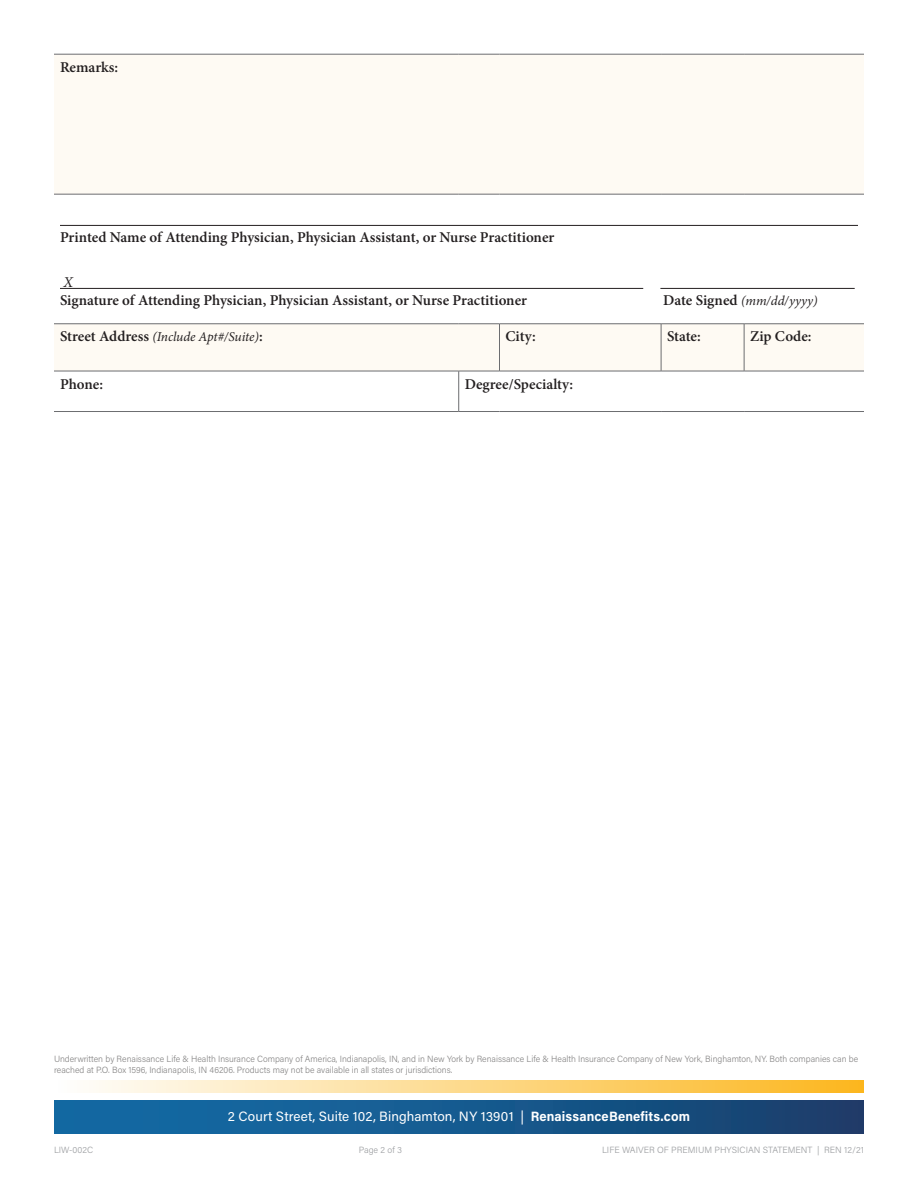
<style>
.page{position:relative;width:918px;height:1188px;background:#fff}
.page>*{position:absolute;margin:0;border:0;box-sizing:border-box;transform-origin:0 0}
.t1{font:600 15px "Minion Pro";letter-spacing:-.005em;color:#231f20}
.t2{font:italic 15px "Minion Pro";color:#231f20}
.t3{font:13.5px "Acumin Pro";letter-spacing:.005em;color:#fff}
.t4{font:italic 13.5px "Minion Pro";letter-spacing:-.01em;color:#231f20}
.t5{font:300 9px/10.8px "Acumin Pro";color:#888787}
.t6{font:300 9px "Acumin Pro";color:#9d9fa2}
.s1{font-weight:600;font-style:normal;font-size:15px}
.s2{font-weight:700}
</style>
<div class="page">
<svg style="left:54px;top:55px;width:810px;height:316px;fill:#fefaf3"></svg>
<hr style="left:458px;top:371px;width:1px;height:40px;background:#6c6d70">
<hr style="left:54px;top:54px;width:405px;height:1px;background:#6c6d70">
<hr style="left:459px;top:54px;width:41px;height:1px;background:#6c6d70">
<hr style="left:500px;top:54px;width:161px;height:1px;background:#6c6d70">
<hr style="left:661px;top:54px;width:83px;height:1px;background:#6c6d70">
<hr style="left:744px;top:54px;width:120px;height:1px;background:#6c6d70">
<hr style="left:54px;top:194px;width:405px;height:1px;background:#6c6d70">
<hr style="left:459px;top:194px;width:41px;height:1px;background:#6c6d70">
<hr style="left:500px;top:194px;width:161px;height:1px;background:#6c6d70">
<hr style="left:661px;top:194px;width:83px;height:1px;background:#6c6d70">
<hr style="left:744px;top:194px;width:120px;height:1px;background:#6c6d70">
<hr style="left:54px;top:324px;width:405px;height:1px;background:#6c6d70">
<hr style="left:459px;top:324px;width:41px;height:1px;background:#6c6d70">
<hr style="left:500px;top:324px;width:161px;height:1px;background:#6c6d70">
<hr style="left:661px;top:324px;width:83px;height:1px;background:#6c6d70">
<hr style="left:744px;top:324px;width:120px;height:1px;background:#6c6d70">
<hr style="left:499px;top:324px;width:1px;height:47px;background:#6c6d70">
<hr style="left:661px;top:324px;width:1px;height:47px;background:#6c6d70">
<hr style="left:744px;top:324px;width:1px;height:47px;background:#6c6d70">
<hr style="left:54px;top:371px;width:405px;height:1px;background:#6c6d70">
<hr style="left:459px;top:371px;width:41px;height:1px;background:#6c6d70">
<hr style="left:500px;top:371px;width:161px;height:1px;background:#6c6d70">
<hr style="left:661px;top:371px;width:83px;height:1px;background:#6c6d70">
<hr style="left:744px;top:371px;width:120px;height:1px;background:#6c6d70">
<hr style="left:54px;top:411px;width:405px;height:1px;background:#6c6d70">
<hr style="left:459px;top:411px;width:41px;height:1px;background:#6c6d70">
<hr style="left:500px;top:411px;width:161px;height:1px;background:#6c6d70">
<hr style="left:661px;top:411px;width:83px;height:1px;background:#6c6d70">
<hr style="left:744px;top:411px;width:120px;height:1px;background:#6c6d70">
<hr style="left:60px;top:225px;width:798px;height:1px;background:#231f20">
<hr style="left:60px;top:288px;width:583px;height:1px;background:#231f20">
<hr style="left:660px;top:288px;width:195px;height:1px;background:#231f20">
<svg style="left:93px;top:1081px;width:771px;height:12px;background:#fcd888"></svg>
<div style="left:54px;top:1100px;width:810px;height:34px;background:linear-gradient(to right,#126faa,#19406e)"></div>
<h1 class="t1" style="left:60px;top:57px;width:60px">Remarks:</h1>
<h1 class="t1" style="left:60px;top:227px;width:496px">Printed Name of Attending Physician, Physician Assistant, or Nurse Practitioner</h1>
<h1 class="t2" style="left:63px;top:272px;width:11px">X</h1>
<h1 class="t1" style="left:60px;top:290px;width:469px">Signature of Attending Physician, Physician Assistant, or Nurse Practitioner</h1>
<h2 class="t4" style="left:663px;top:291px;width:156px"><span class="s1">Date Signed</span> (mm/dd/yyyy)</h2>
<h2 class="t4" style="left:60px;top:328px;width:204px"><span class="s1">Street Address</span> (Include Apt#/Suite)<span class="s1">:</span></h2>
<h1 class="t1" style="left:506px;top:326px;width:32px">City:</h1>
<h1 class="t1" style="left:667px;top:326px;width:35px">State:</h1>
<h1 class="t1" style="left:750px;top:326px;width:63px">Zip Code:</h1>
<h1 class="t1" style="left:60px;top:374px;width:45px">Phone:</h1>
<h1 class="t1" style="left:465px;top:374px;width:110px">Degree/Specialty:</h1>
<p class="t5" style="left:54px;top:1053px;width:806px">Underwritten by Renaissance Life &amp; Health Insurance Company of America, Indianapolis, IN, and in New York by Renaissance Life &amp; Health Insurance Company of New York, Binghamton, NY. Both companies can be reached at P.O. Box 1596, Indianapolis, IN 46206. Products may not be available in all states or jurisdictions.</p>
<h2 class="t3" style="left:228px;top:1107px;width:464px">2 Court Street, Suite 102, Binghamton, NY 13901 | <span class="s2">RenaissanceBenefits.com</span></h2>
<p class="t6" style="left:54px;top:1144px;width:41px">LIW-002C</p>
<p class="t6" style="left:359px;top:1144px;width:45px">Page 2 of 3</p>
<p class="t6" style="left:602px;top:1144px;width:263px">LIFE WAIVER OF PREMIUM PHYSICIAN STATEMENT | REN 12/21</p>
</div>
